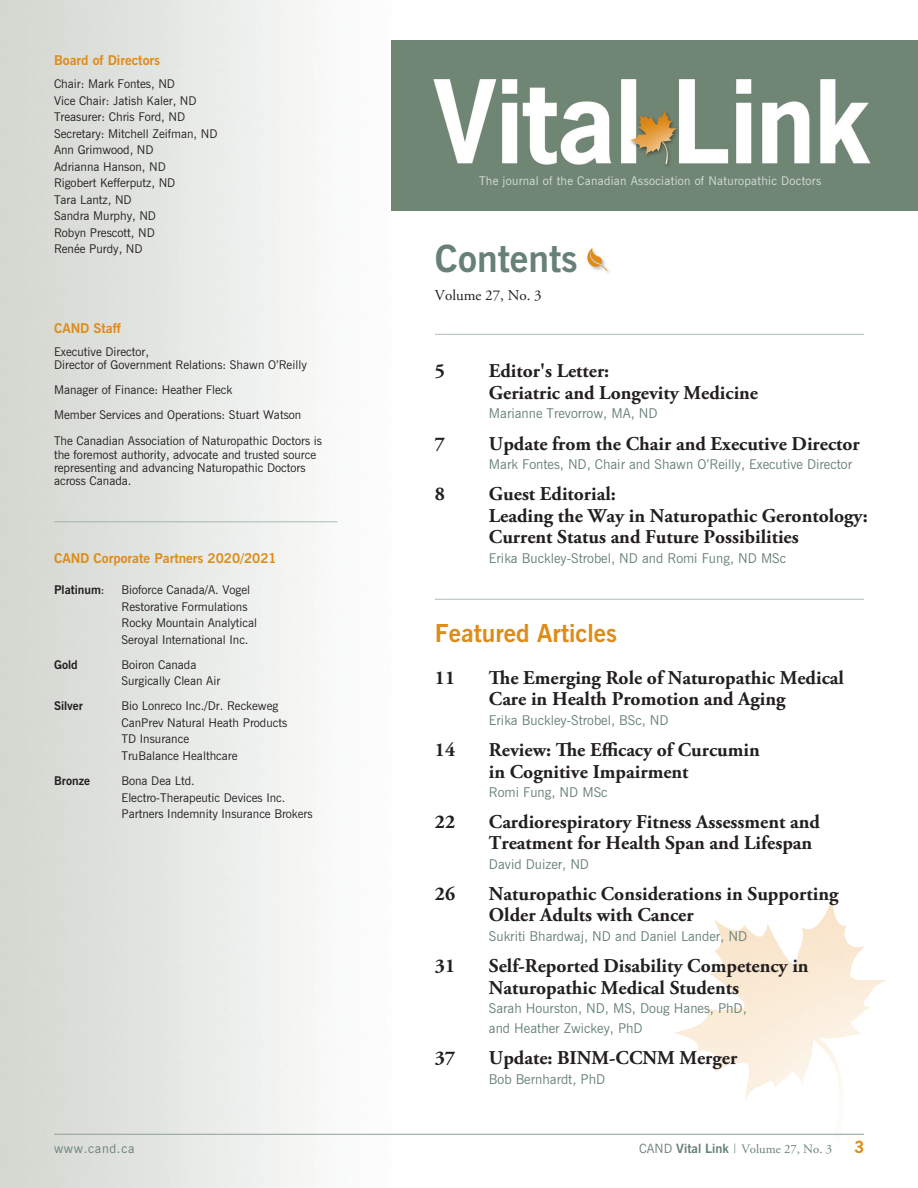
<style>
.page{position:relative;width:918px;height:1188px;background:#fff}
.page>*{position:absolute;margin:0;border:0;box-sizing:border-box;transform-origin:0 0}
.Heading_MAIN{font:700 37.5px "News Gothic BT";color:#678177}
.t1{font:700 24.75px "News Gothic BT";color:#df8b17}
.t2{font:700 19.5px/21.5px "Adobe Garamond Pro";color:#231f20}
.t3{font:700 15.75px "News Gothic";color:#df8b17}
.t4{font:15px "Adobe Garamond Pro";color:#231f20}
.t5{font:13.5px "News Gothic BT";color:#678177}
.t6{font:700 13.5px "News Gothic BT";color:#df8b17}
.t7{font:12.75px "Adobe Garamond Pro";color:#678177}
.t8{font:12.75px "News Gothic BT";letter-spacing:.05em;color:#678177}
.t9{font:12px/13.2px "News Gothic BT";color:#231f20}
.t10{font:12px "News Gothic BT";letter-spacing:.02em;color:#d7dedb}
.t11{font:700 12px "News Gothic BT";color:#231f20}
.s1{font-weight:400}
.s2{font-family:"News Gothic BT"}
.s3{font-family:"News Gothic BT";font-weight:700}
</style>
<div class="page">
<hr style="left:54px;top:522px;width:284px;height:1px;background:#8ca098">
<hr style="left:435px;top:334px;width:429px;height:1px;background:#8ca098">
<svg style="left:587px;top:248px;width:20px;height:23px"></svg>
<img style="left:675px;top:900px;width:211px;height:234px">
<img style="left:392px;top:40px;width:526px;height:170px">
<hr style="left:54px;top:1134px;width:810px;height:1px;background:#8ca098">
<hr style="left:435px;top:599px;width:429px;height:1px;background:#8ca098">
<p class="t6" style="left:54px;top:52px;width:108px">Board of Directors</p>
<p class="t9" style="left:54px;top:77px;width:123px">Chair: Mark Fontes, ND</p>
<p class="t9" style="left:54px;top:94px;width:144px">Vice Chair: Jatish Kaler, ND</p>
<p class="t9" style="left:54px;top:110px;width:133px">Treasurer: Chris Ford, ND</p>
<p class="t9" style="left:54px;top:127px;width:165px">Secretary: Mitchell Zeifman, ND</p>
<p class="t9" style="left:54px;top:143px;width:101px">Ann Grimwood, ND</p>
<p class="t9" style="left:54px;top:160px;width:113px">Adrianna Hanson, ND</p>
<p class="t9" style="left:54px;top:176px;width:123px">Rigobert Kefferputz, ND</p>
<p class="t9" style="left:54px;top:193px;width:79px">Tara Lantz, ND</p>
<p class="t9" style="left:54px;top:209px;width:104px">Sandra Murphy, ND</p>
<p class="t9" style="left:54px;top:226px;width:102px">Robyn Prescott, ND</p>
<p class="t9" style="left:54px;top:242px;width:90px">Renée Purdy, ND</p>
<p class="t6" style="left:54px;top:320px;width:68px">CAND Staff</p>
<p class="t9" style="left:54px;top:345px;width:97px">Executive Director,</p>
<p class="t9" style="left:54px;top:358px;width:254px">Director of Government Relations: Shawn O’Reilly</p>
<p class="t9" style="left:54px;top:383px;width:180px">Manager of Finance: Heather Fleck</p>
<p class="t9" style="left:54px;top:408px;width:249px">Member Services and Operations: Stuart Watson</p>
<p class="t9" style="left:54px;top:435px;width:270px">The Canadian Association of Naturopathic Doctors is the foremost authority, advocate and trusted source representing and advancing Naturopathic Doctors across Canada.</p>
<p class="t6" style="left:54px;top:550px;width:224px">CAND Corporate Partners 2020/2021</p>
<p class="t11" style="left:54px;top:583px;width:52px">Platinum<span class="s1">:</span></p>
<p class="t9" style="left:122px;top:583px;width:130px">Bioforce Canada/A. Vogel</p>
<p class="t9" style="left:122px;top:600px;width:128px">Restorative Formulations</p>
<p class="t9" style="left:122px;top:616px;width:137px">Rocky Mountain Analytical</p>
<p class="t9" style="left:122px;top:633px;width:129px">Seroyal International Inc.</p>
<p class="t11" style="left:54px;top:657px;width:25px">Gold</p>
<p class="t9" style="left:121px;top:658px;width:76px">Boiron Canada</p>
<p class="t9" style="left:122px;top:674px;width:100px">Surgically Clean Air</p>
<p class="t11" style="left:54px;top:699px;width:30px">Silver</p>
<p class="t9" style="left:121px;top:699px;width:158px">Bio Lonreco Inc./Dr. Reckeweg</p>
<p class="t9" style="left:122px;top:716px;width:167px">CanPrev Natural Heath Products</p>
<p class="t9" style="left:122px;top:732px;width:69px">TD Insurance</p>
<p class="t9" style="left:122px;top:749px;width:118px">TruBalance Healthcare</p>
<p class="t11" style="left:54px;top:773px;width:38px">Bronze</p>
<p class="t9" style="left:121px;top:774px;width:75px">Bona Dea Ltd.</p>
<p class="t9" style="left:122px;top:791px;width:165px">Electro-Therapeutic Devices Inc.</p>
<p class="t9" style="left:122px;top:807px;width:193px">Partners Indemnity Insurance Brokers</p>
<p class="t10" style="left:479px;top:173px;width:344px">The journal of the Canadian Association of Naturopathic Doctors</p>
<p class="Heading_MAIN" style="left:435px;top:235px;width:144px">Contents</p>
<p class="t4" style="left:435px;top:286px;width:108px">Volume 27, No. 3</p>
<p class="t2" style="left:435px;top:361px;width:12px">5</p>
<p class="t2" style="left:489px;top:361px;width:122px">Editor's Letter:</p>
<p class="t2" style="left:489px;top:382px;width:271px">Geriatric and Longevity Medicine</p>
<p class="t5" style="left:489px;top:405px;width:170px">Marianne Trevorrow, MA, ND</p>
<p class="t2" style="left:435px;top:433px;width:12px">7</p>
<p class="t2" style="left:489px;top:433px;width:372px">Update from the Chair and Executive Director</p>
<p class="t5" style="left:489px;top:456px;width:365px">Mark Fontes, ND, Chair and Shawn O’Reilly, Executive Director</p>
<p class="t2" style="left:435px;top:484px;width:12px">8</p>
<p class="t2" style="left:489px;top:484px;width:128px">Guest Editorial:</p>
<p class="t2" style="left:489px;top:505px;width:380px">Leading the Way in Naturopathic Gerontology:<br>Current Status and Future Possibilities</p>
<p class="t5" style="left:489px;top:550px;width:299px">Erika Buckley-Strobel, ND and Romi Fung, ND MSc</p>
<p class="t1" style="left:435px;top:618px;width:183px">Featured Articles</p>
<p class="t2" style="left:435px;top:667px;width:22px">11</p>
<p class="t2" style="left:489px;top:667px;width:356px">The Emerging Role of Naturopathic Medical<br>Care in Health Promotion and Aging</p>
<p class="t5" style="left:489px;top:712px;width:181px">Erika Buckley-Strobel, BSc, ND</p>
<p class="t2" style="left:435px;top:740px;width:22px">14</p>
<p class="t2" style="left:489px;top:740px;width:272px">Review: The Efficacy of Curcumin</p>
<p class="t2" style="left:489px;top:761px;width:201px">in Cognitive Impairment</p>
<p class="t5" style="left:489px;top:784px;width:120px">Romi Fung, ND MSc</p>
<p class="t2" style="left:435px;top:812px;width:22px">22</p>
<p class="t2" style="left:489px;top:812px;width:333px;line-height:21px">Cardiorespiratory Fitness Assessment and<br>Treatment for Health Span and Lifespan</p>
<p class="t5" style="left:489px;top:856px;width:102px">David Duizer, ND</p>
<p class="t2" style="left:435px;top:883px;width:22px">26</p>
<p class="t2" style="left:489px;top:883px;width:351px">Naturopathic Considerations in Supporting<br>Older Adults with Cancer</p>
<p class="t5" style="left:489px;top:928px;width:260px">Sukriti Bhardwaj, ND and Daniel Lander, ND</p>
<p class="t2" style="left:435px;top:956px;width:22px">31</p>
<p class="t2" style="left:489px;top:956px;width:321px">Self-Reported Disability Competency in<br>Naturopathic Medical Students</p>
<p class="t5" style="left:489px;top:1000px;width:259px">Sarah Hourston, ND, MS, Doug Hanes, PhD,</p>
<p class="t5" style="left:489px;top:1020px;width:155px">and Heather Zwickey, PhD</p>
<p class="t2" style="left:435px;top:1048px;width:22px">37</p>
<p class="t2" style="left:489px;top:1048px;width:250px">Update: BINM-CCNM Merger</p>
<p class="t5" style="left:489px;top:1071px;width:118px">Bob Bernhardt, PhD</p>
<p class="t8" style="left:54px;top:1141px;width:82px">www.cand.ca</p>
<p class="t7" style="left:639px;top:1142px;width:194px"><span class="s2">CAND</span> <span class="s3">Vital Link</span> <sup>|</sup> Volume 27, No. 3</p>
<p class="t3" style="left:854px;top:1137px;width:11px">3</p>
</div>
